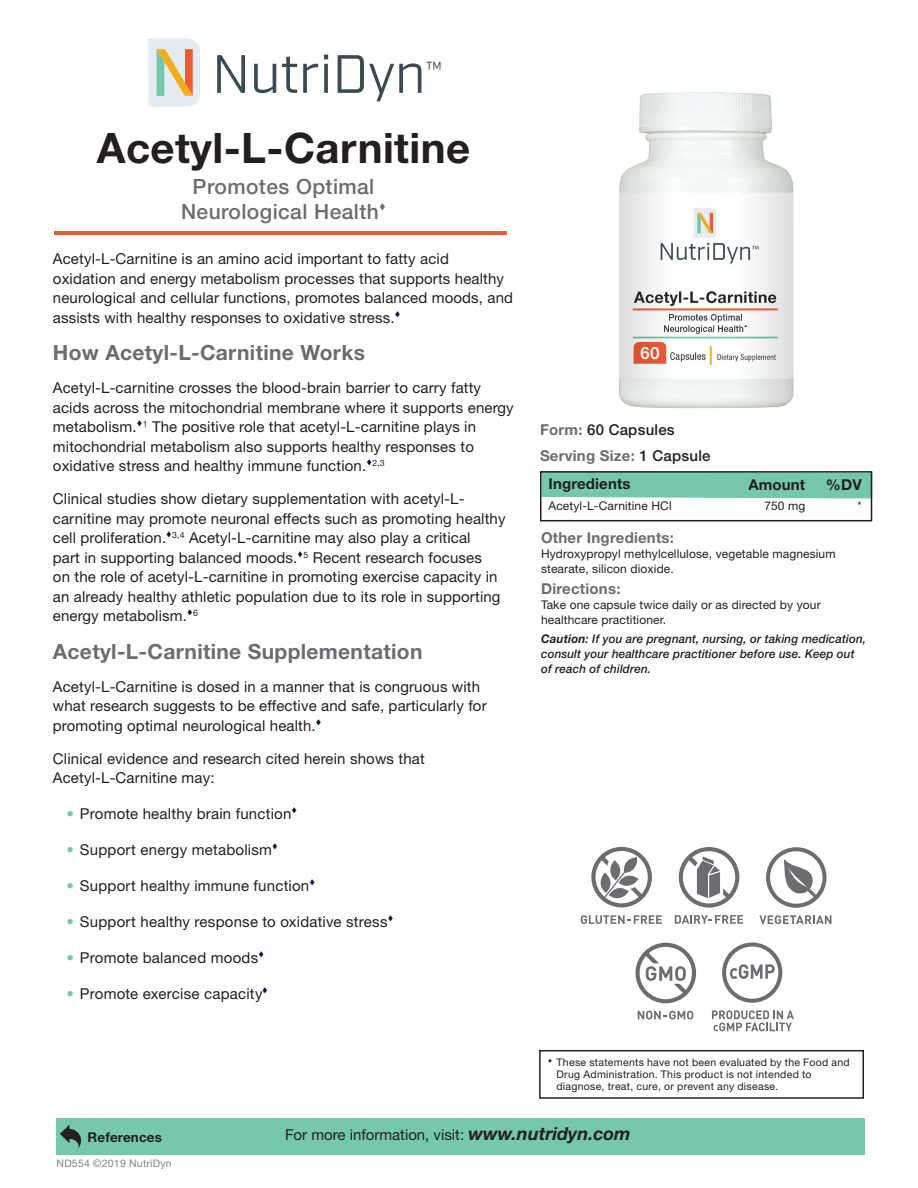
<style>
.page{position:relative;width:918px;height:1188px;background:#fff}
.page>*{position:absolute;margin:0;border:0;box-sizing:border-box;transform-origin:0 0}
.t1{font:53.85px "Industry";color:#3b4951}
.Product_Name{font:700 42px "Helvetica Neue LT Std";letter-spacing:.01em;color:#231f20}
.t2{font:21.75px "Industry";color:#3b4951}
.Body{font:700 21px "Helvetica Neue LT Std";letter-spacing:.015em;color:#6c6d70}
.t3{font:500 21px "Helvetica Neue LT Std";letter-spacing:.02em;color:#6c6d70}
.Body-2{font:15px/19.5px "Helvetica Neue LT Std";letter-spacing:.01em;color:#231f20}
.Ingredient_Panel__He{font:700 15px "Helvetica Neue LT Std";letter-spacing:.015em;color:#6c6d70}
.t4{font:700 15px "Helvetica Neue LT Std";letter-spacing:.01em;color:#231f20}
.t5{font:500 15px "Helvetica Neue LT Std";letter-spacing:.015em;color:#231f20}
.Ingredient_Panel__Bo{font:700 15px "Helvetica Neue LT Std";letter-spacing:.015em;color:#6c6d70}
.t6{font:700 13.5px "Helvetica Neue LT Std";letter-spacing:.01em;color:#231f20}
.Ingredient_Panel__Bo-2{font:12px/15px "Helvetica Neue LT Std";letter-spacing:.01em;color:#231f20}
.Ingredient_Panel__Ca{font:italic 500 12px/15px "Helvetica Neue LT Std";letter-spacing:.01em;color:#231f20}
.t7{font:10.5px "Helvetica Neue LT Std";letter-spacing:.025em;color:#231f20}
.t8{font:10.5px "Helvetica Neue LT Std";letter-spacing:.02em;color:#808285}
.s1{color:#75c8aa}
.s2{font-weight:700;color:#6c6d70}
.s3{font-weight:500;color:#231f20}
.s4{font-weight:700}
.s5{font-weight:700;font-style:italic;font-size:18px}
</style>
<div class="page">
<svg style="left:148px;top:38px;width:52px;height:69px;background:#ded6c4"></svg>
<hr style="left:54px;top:232px;width:453px;height:3px;background:#ed5b36">
<div style="left:539px;top:1050px;width:325px;height:49px;border:2px solid #231f20"></div>
<div style="left:543px;top:474px;width:326px;height:25px;background:#75c8aa"></div>
<div style="left:540px;top:471px;width:332px;height:50px;border:2px solid #231f20"></div>
<svg style="left:675px;top:915px;width:68px;height:9px"></svg>
<svg style="left:679px;top:847px;width:60px;height:61px"></svg>
<svg style="left:638px;top:1011px;width:55px;height:9px"></svg>
<svg style="left:635px;top:943px;width:61px;height:60px"></svg>
<svg style="left:712px;top:1010px;width:82px;height:21px"></svg>
<svg style="left:722px;top:943px;width:60px;height:60px"></svg>
<svg style="left:591px;top:847px;width:61px;height:60px"></svg>
<svg style="left:581px;top:915px;width:81px;height:9px"></svg>
<svg style="left:759px;top:915px;width:72px;height:9px"></svg>
<svg style="left:766px;top:847px;width:61px;height:61px"></svg>
<img style="left:619px;top:92px;width:175px;height:316px">
<div style="left:56px;top:1118px;width:809px;height:37px;background:#75c8aa"></div>
<svg style="left:60px;top:1125px;width:21px;height:24px"></svg>
<h1 class="t1" style="left:212px;top:42px;width:215px">NutriDyn</h1>
<h3 class="t2" style="left:425px;top:56px;width:18px">™</h3>
<p class="Product_Name" style="left:97px;top:122px;width:375px">Acetyl-L-Carnitine</p>
<p class="t3" style="left:193px;top:174px;width:183px">Promotes Optimal</p>
<p class="t3" style="left:181px;top:199px;width:199px">Neurological Health</p>
<p class="Body-2" style="left:53px;top:249px;width:462px">Acetyl-L-Carnitine is an amino acid important to fatty acid oxidation and energy metabolism processes that supports healthy neurological and cellular functions, promotes balanced moods, and assists with healthy responses to oxidative stress.<sup>▼</sup></p>
<p class="Body" style="left:53px;top:340px;width:314px">How Acetyl-L-Carnitine Works</p>
<p class="Body-2" style="left:53px;top:378px;width:462px">Acetyl-L-carnitine crosses the blood-brain barrier to carry fatty acids across the mitochondrial membrane where it supports energy metabolism.<sup>▼</sup><sup>1</sup> The positive role that acetyl-L-carnitine plays in mitochondrial metabolism also supports healthy responses to oxidative stress and healthy immune function.<sup>▼</sup><sup>2,3</sup></p>
<p class="Body-2" style="left:53px;top:489px;width:454px">Clinical studies show dietary supplementation with acetyl-L&shy;carnitine may promote neuronal effects such as promoting healthy cell proliferation.<sup>▼</sup><sup>3,4</sup> Acetyl-L-carnitine may also play a critical<br>part in supporting balanced moods.<sup>▼</sup><sup>5</sup> Recent research focuses<br>on the role of acetyl-L-carnitine in promoting exercise capacity in an already healthy athletic population due to its role in supporting energy metabolism.<sup>▼</sup><sup>6</sup></p>
<p class="Body" style="left:53px;top:638px;width:371px">Acetyl-L-Carnitine Supplementation</p>
<p class="Body-2" style="left:53px;top:677px;width:435px">Acetyl-L-Carnitine is dosed in a manner that is congruous with what research suggests to be effective and safe, particularly for promoting optimal neurological health.<sup>▼</sup></p>
<p class="Body-2" style="left:53px;top:749px;width:373px">Clinical evidence and research cited herein shows that<br>Acetyl-L-Carnitine may:</p>
<p class="Body-2" style="left:66px;top:804px;width:232px"><span class="s1">•</span> Promote healthy brain function<sup>▼</sup></p>
<p class="Body-2" style="left:66px;top:840px;width:213px"><span class="s1">•</span> Support energy metabolism<sup>▼</sup></p>
<p class="Body-2" style="left:66px;top:876px;width:250px"><span class="s1">•</span> Support healthy immune function<sup>▼</sup></p>
<p class="Body-2" style="left:66px;top:912px;width:329px"><span class="s1">•</span> Support healthy response to oxidative stress<sup>▼</sup></p>
<p class="Body-2" style="left:66px;top:948px;width:199px"><span class="s1">•</span> Promote balanced moods<sup>▼</sup></p>
<p class="Body-2" style="left:66px;top:984px;width:203px"><span class="s1">•</span> Promote exercise capacity<sup>▼</sup></p>
<p class="t5" style="left:540px;top:421px;width:136px"><span class="s2">Form:</span> 60 Capsules</p>
<p class="Ingredient_Panel__He" style="left:540px;top:446px;width:172px">Serving Size: <span class="s3">1 Capsule</span></p>
<p class="t4" style="left:549px;top:475px;width:84px">Ingredients</p>
<p class="Ingredient_Panel__Bo-2" style="left:549px;top:499px;width:125px">Acetyl-L-Carnitine HCl</p>
<p class="Ingredient_Panel__Bo-2" style="left:764px;top:499px;width:43px">750 mg</p>
<p class="Ingredient_Panel__Bo-2" style="left:858px;top:498px;width:6px">*</p>
<p class="t4" style="left:748px;top:475px;width:58px">Amount</p>
<p class="t4" style="left:826px;top:475px;width:37px">%DV</p>
<p class="Ingredient_Panel__He" style="left:541px;top:528px;width:134px">Other Ingredients:</p>
<p class="Ingredient_Panel__Bo-2" style="left:541px;top:546px;width:296px">Hydroxypropyl methylcellulose, vegetable magnesium stearate, silicon dioxide.</p>
<p class="Ingredient_Panel__Bo" style="left:541px;top:579px;width:81px">Directions:</p>
<p class="Ingredient_Panel__Bo-2" style="left:541px;top:597px;width:281px">Take one capsule twice daily or as directed by your healthcare practitioner.</p>
<p class="Ingredient_Panel__Ca" style="left:541px;top:631px;width:327px"><span class="s4">Caution</span>: If you are pregnant, nursing, or taking medication, consult your healthcare practitioner before use. Keep out of reach of children.</p>
<p class="t7" style="left:557px;top:1056px;width:295px">These statements have not been evaluated by the Food and</p>
<p class="t7" style="left:557px;top:1068px;width:257px">Drug Administration. This product is not intended to</p>
<p class="t7" style="left:557px;top:1080px;width:223px">diagnose, treat, cure, or prevent any disease.</p>
<p class="t6" style="left:88px;top:1129px;width:76px">References</p>
<p class="Body-2" style="left:285px;top:1125px;width:347px">For more information, visit: <span class="s5">www.nutridyn.com</span></p>
<p class="t8" style="left:57px;top:1157px;width:117px">ND554 ©2019 NutriDyn</p>
</div>
